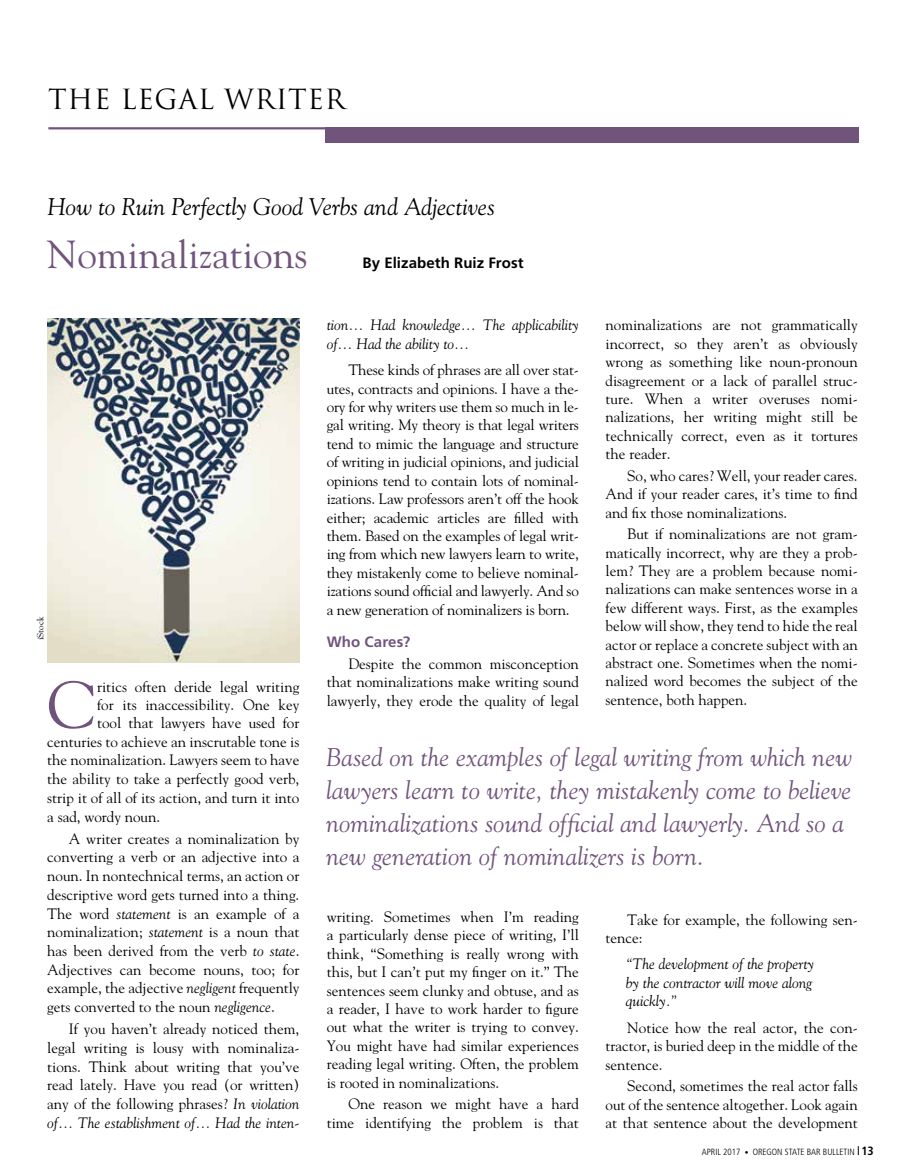
<style>
.page{position:relative;width:905px;height:1175px;background:#fff}
.page>*{position:absolute;margin:0;border:0;box-sizing:border-box;transform-origin:0 0}
.t1{font:66.15px "Goudy";color:#71527c}
.t2{font:39px "Goudy";color:#71547c}
.t3{font:27px "Trajan Pro";letter-spacing:.025em;color:#000}
.t4{font:italic 25.5px/33px "Goudy";letter-spacing:.005em;color:#71547c}
.t5{font:italic 24px "Goudy";letter-spacing:-.005em;color:#000}
.t6{font:15px/18.5px "Goudy";color:#000;text-align:justify}
.t7{font:italic 15px/18.5px "Goudy";color:#000}
.t8{font:700 15px "Frutiger LT Std";letter-spacing:.005em;color:#000}
.t9{font:700 15px "Frutiger LT Std";letter-spacing:.01em;color:#71547c}
.t10{font:300 condensed 9px "Frutiger LT Std";color:#000}
.t11{font:9px "Goudy";color:#000}
.s1{font-style:italic}
.s2{font-size:7.5px}
.s3{font-weight:700;font-size:12px}
</style>
<div class="page">
<hr style="left:48px;top:127px;width:810px;height:2px;background:#71547c">
<div style="left:325px;top:127px;width:533px;height:16px;background:#71547c"></div>
<img style="left:47px;top:318px;width:252px;height:345px">
<h3 class="t3" style="left:48px;top:82px;width:298px">THE LEGAL WRITER</h3>
<h3 class="t5" style="left:47px;top:192px;width:449px">How to Ruin Perfectly Good Verbs and Adjectives</h3>
<h2 class="t2" style="left:47px;top:230px;width:262px">Nominalizations</h2>
<p class="t8" style="left:362px;top:254px;width:163px">By Elizabeth Ruiz Frost</p>
<p class="t11" style="left:35px;top:640px;width:25px;rotate:-90deg">iStock</p>
<h1 class="t1" style="left:47px;top:664px;width:49px">C</h1>
<p class="t6" style="left:97px;top:677px;width:204px">ritics often deride legal writing</p>
<p class="t6" style="left:97px;top:695px;width:204px">for its inaccessibility. One key</p>
<p class="t6" style="left:97px;top:713px;width:204px">tool that lawyers have used for</p>
<p class="t6" style="left:47px;top:732px;width:254px">centuries to achieve an inscrutable tone is</p>
<p class="t6" style="left:47px;top:750px;width:254px">the nominalization. Lawyers seem to have</p>
<p class="t6" style="left:47px;top:769px;width:253px">the ability to take a perfectly good verb,</p>
<p class="t6" style="left:47px;top:788px;width:254px">strip it of all of its action, and turn it into</p>
<p class="t6" style="left:47px;top:806px;width:114px">a sad, wordy noun.</p>
<p class="t6" style="left:47px;top:828px;width:254px;text-indent:22px">A writer creates a nominalization by converting a verb or an adjective into a noun. In nontechnical terms, an action or descriptive word gets turned into a thing.<br>The word <span class="s1">statement</span> is an example of a nominalization; <span class="s1">statement</span> is a noun that has been derived from the verb <span class="s1">to state</span>.<br>Adjectives can become nouns, too; for example, the adjective <span class="s1">negligent</span> frequently gets converted to the noun <span class="s1">negligence</span>.</p>
<p class="t6" style="left:47px;top:1019px;width:254px;text-indent:22px">If you haven’t already noticed them, legal writing is lousy with nominaliza&shy;tions. Think about writing that you’ve read lately. Have you read (or written) any of the following phrases? <span class="s1">In violation of... The establishment of... Had the inten-</span></p>
<p class="t7" style="left:327px;top:315px;width:254px">tion... Had knowledge... The applicability of... Had the ability to...</p>
<p class="t6" style="left:327px;top:360px;width:254px;text-indent:22px">These kinds of phrases are all over stat&shy;utes, contracts and opinions. I have a the&shy;ory for why writers use them so much in le&shy;gal writing. My theory is that legal writers tend to mimic the language and structure of writing in judicial opinions, and judicial opinions tend to contain lots of nominal&shy;izations. Law professors aren’t off the hook either; academic articles are filled with them. Based on the examples of legal writ&shy;ing from which new lawyers learn to write, they mistakenly come to believe nominal&shy;izations sound official and lawyerly. And so a new generation of nominalizers is born.</p>
<p class="t9" style="left:327px;top:633px;width:85px">Who Cares?</p>
<p class="t6" style="left:327px;top:654px;width:253px;text-indent:22px">Despite the common misconception that nominalizations make writing sound lawyerly, they erode the quality of legal</p>
<p class="t6" style="left:605px;top:315px;width:254px">nominalizations are not grammatically incorrect, so they aren’t as obviously wrong as something like noun-pronoun disagreement or a lack of parallel struc&shy;ture. When a writer overuses nomi&shy;nalizations, her writing might still be technically correct, even as it tortures the reader.</p>
<p class="t6" style="left:605px;top:466px;width:254px;text-indent:22px">So, who cares? Well, your reader cares.<br>And if your reader cares, it’s time to find and fix those nominalizations.</p>
<p class="t6" style="left:605px;top:524px;width:254px;text-indent:22px">But if nominalizations are not gram&shy;matically incorrect, why are they a prob&shy;lem? They are a problem because nomi&shy;nalizations can make sentences worse in a few different ways. First, as the examples below will show, they tend to hide the real actor or replace a concrete subject with an abstract one. Sometimes when the nomi&shy;nalized word becomes the subject of the sentence, both happen.</p>
<h3 class="t4" style="left:326px;top:739px;width:527px">Based on the examples of legal writing from which new lawyers learn to write, they mistakenly come to believe nominalizations sound official and lawyerly. And so a new generation of nominalizers is born.</h3>
<p class="t6" style="left:327px;top:907px;width:254px">writing. Sometimes when I’m reading a particularly dense piece of writing, I’ll think, “Something is really wrong with this, but I can’t put my finger on it.” The sentences seem clunky and obtuse, and as a reader, I have to work harder to figure out what the writer is trying to convey.<br>You might have had similar experiences reading legal writing. Often, the problem is rooted in nominalizations.</p>
<p class="t6" style="left:327px;top:1094px;width:254px;text-align:right">One reason we might have a hard time identifying the problem is that</p>
<p class="t6" style="left:605px;top:909px;width:254px;text-indent:22px">Take for example, the following sen&shy;tence:</p>
<p class="t7" style="left:626px;top:954px;width:190px">“The development of the property by the contractor will move along quickly.”</p>
<p class="t6" style="left:605px;top:1017px;width:254px;text-indent:22px">Notice how the real actor, the con&shy;tractor, is buried deep in the middle of the sentence.</p>
<p class="t6" style="left:605px;top:1076px;width:254px;text-indent:22px">Second, sometimes the real actor falls out of the sentence altogether. Look again at that sentence about the development</p>
<p class="t10" style="left:701px;top:1146px;width:173px">APRIL 2017 <span class="s2">•</span> OREGON STATE BAR BULLETIN <span class="s3">13</span></p>
</div>
